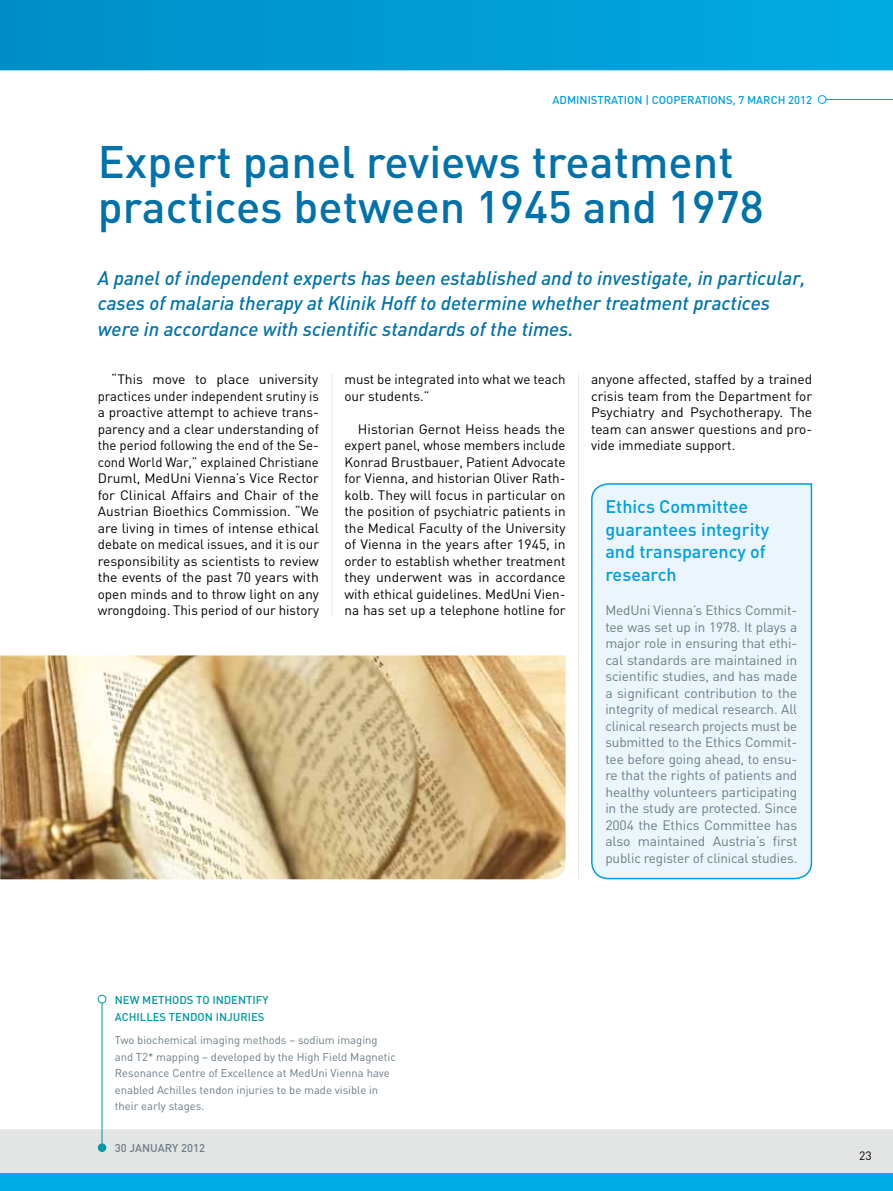
<style>
.page{position:relative;width:893px;height:1191px;background:#fff}
.page>*{position:absolute;margin:0;border:0;box-sizing:border-box;transform-origin:0 0}
.t1{font:500 45px/45px "DIN";color:#0072ab}
.t2{font:italic 500 19.5px/25.5px "DIN";color:#0072ab}
.t3{font:500 18px/22.5px "DIN";color:#009ee0}
.t4{font:13.5px/16.5px "DIN";color:#000;text-align:justify}
.t5{font:13.5px/16.5px "DIN";letter-spacing:-.01em;color:#6b7d86;text-align:justify}
.t6{font:12px "DIN";color:#000}
.t7{font:11.25px/16.5px "DIN";color:#6b7d86}
.t8{font:500 11.25px/16.5px "DIN";color:#0098a1}
.t9{font:500 11.25px "DIN";color:#009ee0}
.t10{font:500 11.25px "DIN";color:#6b7d86}
</style>
<div class="page">
<svg style="left:0;top:0;width:893px;height:70px;background:#009bd5"></svg>
<svg style="left:0;top:1040px;width:893px;height:134px"></svg>
<div style="left:0;top:1174px;width:893px;height:17px;background:#00ace5"></div>
<hr style="left:826px;top:99px;width:67px;height:1px;background:#009ee0">
<div style="left:818px;top:95px;width:8px;height:9px;border:1px solid #009ee0;border-radius:50%"></div>
<div style="left:591px;top:483px;width:222px;height:397px;background:#ebf6fc"></div>
<hr style="left:332px;top:374px;width:1px;height:241px;background:#e3e4e4">
<hr style="left:578px;top:374px;width:1px;height:505px;background:#e3e4e4">
<hr style="left:102px;top:1002px;width:1px;height:142px;background:#0098a1">
<div style="left:98px;top:1143px;width:8px;height:9px;background:#0098a1;border-radius:50%"></div>
<div style="left:98px;top:995px;width:8px;height:8px;border:1px solid #0098a1;border-radius:50%"></div>
<img style="left:0;top:655px;width:566px;height:224px">
<p class="t9" style="left:553px;top:92px;width:261px">ADMINISTRATION | COOPERATIONS, 7 MARCH 2012</p>
<h1 class="t1" style="left:98px;top:137px;width:667px">Expert panel reviews treatment practices between 1945 and 1978</h1>
<h2 class="t2" style="left:98px;top:264px;width:709px">A panel of independent experts has been established and to investigate, in particular, cases of malaria therapy at Klinik Hoff to determine whether treatment practices were in accordance with scientific standards of the times.</h2>
<p class="t4" style="left:98px;top:371px;width:223px;text-indent:14px">“This move to place university practices under independent srutiny is a proactive attempt to achieve trans&shy;parency and a clear understanding of the period following the end of the Se&shy;cond World War,” explained Christiane Druml, MedUni Vienna’s Vice Rector for Clinical Affairs and Chair of the Austrian Bioethics Commission. “We are living in times of intense ethical debate on medical issues, and it is our responsibility as scientists to review the events of the past 70 years with open minds and to throw light on any wrongdoing. This period of our history</p>
<p class="t4" style="left:344px;top:371px;width:223px">must be integrated into what we teach our students.”</p>
<p class="t4" style="left:344px;top:420px;width:223px;text-indent:14px">Historian Gernot Heiss heads the expert panel, whose members include Konrad Brustbauer, Patient Advocate for Vienna, and historian Oliver Rath&shy;kolb. They will focus in particular on the position of psychiatric patients in the Medical Faculty of the University of Vienna in the years after 1945, in order to establish whether treatment they underwent was in accordance with ethical guidelines. MedUni Vien&shy;na has set up a telephone hotline for</p>
<p class="t4" style="left:591px;top:371px;width:223px">anyone affected, staffed by a trained crisis team from the Department for Psychiatry and Psychotherapy. The team can answer questions and pro&shy;vide immediate support.</p>
<h3 class="t3" style="left:605px;top:495px;width:165px">Ethics Committee guarantees integrity and transparency of research</h3>
<p class="t5" style="left:605px;top:602px;width:194px">MedUni Vienna’s Ethics Commit&shy;tee was set up in 1978. It plays a major role in ensuring that ethi&shy;cal standards are maintained in scientific studies, and has made a significant contribution to the integrity of medical research. All clinical research projects must be submitted to the Ethics Commit&shy;tee before going ahead, to ensu&shy;re that the rights of patients and healthy volunteers participating in the study are protected. Since 2004 the Ethics Committee has also maintained Austria’s first public register of clinical studies.</p>
<p class="t8" style="left:115px;top:991px;width:155px">NEW METHODS TO INDENTIFY<br>ACHILLES TENDON INJURIES</p>
<p class="t7" style="left:115px;top:1031px;width:283px">Two biochemical imaging methods – sodium imaging and T2* mapping – developed by the High Field Magnetic Resonance Centre of Excellence at MedUni Vienna have enabled Achilles tendon injuries to be made visible in their early stages.</p>
<p class="t10" style="left:115px;top:1140px;width:92px">30 JANUARY 2012</p>
<p class="t6" style="left:859px;top:1148px;width:14px">23</p>
</div>
